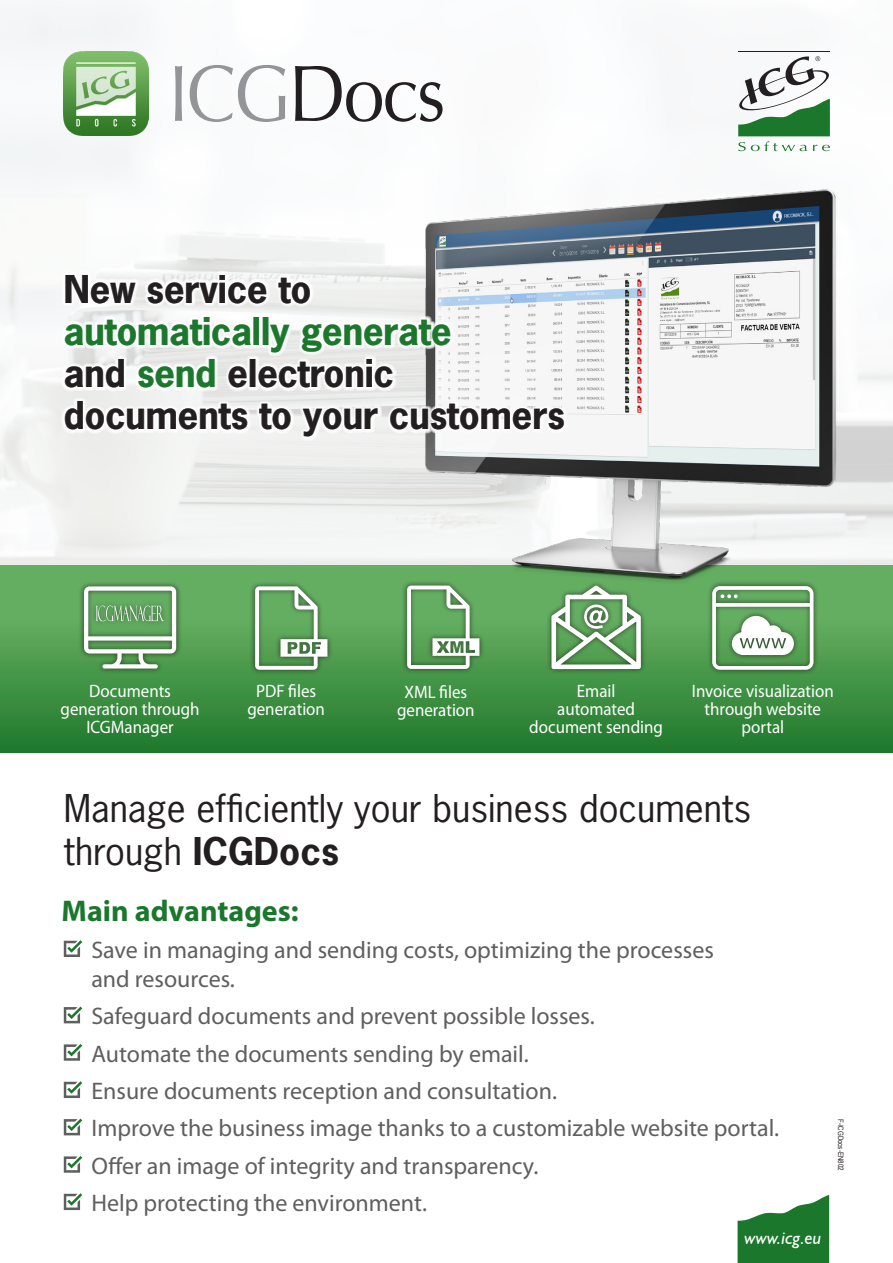
<style>
.page{position:relative;width:893px;height:1263px;background:#fff}
.page>*{position:absolute;margin:0;border:0;box-sizing:border-box;transform-origin:0 0}
.t1{font:700 36px/42px "News Gothic Std";color:#231f20}
.t2{font:36px/43.2px "News Gothic Std";color:#231f20}
.t3{font:700 30px "Myriad Pro";color:#1a772c}
.t4{font:24px/37.3px "Myriad Pro";color:#605e5f}
.t5{font:18px/18px "Myriad Pro";color:#fff;text-align:center;scale:.94 1}
.t6{font:italic 18px "Humanist 521 BT";color:#fff}
.t7{font:7.5px "Arial Narrow";color:#231f20}
.s1{color:#1a772c}
.s2{font-weight:700}
</style>
<div class="page">
<img style="left:0;top:6px;width:893px;height:560px">
<div style="left:0;top:566px;width:893px;height:187px;background:linear-gradient(to bottom,#73b96c,#247c2e)"></div>
<hr style="left:738px;top:51px;width:92px;height:1px;background:#231f20">
<svg style="left:738px;top:56px;width:93px;height:95px"></svg>
<img style="left:64px;top:51px;width:85px;height:85px">
<svg style="left:295px;top:66px;width:148px;height:56px"></svg>
<svg style="left:175px;top:65px;width:110px;height:57px"></svg>
<svg style="left:738px;top:1195px;width:91px;height:68px"></svg>
<img style="left:407px;top:178px;width:441px;height:421px">
<svg style="left:64px;top:940px;width:18px;height:17px"></svg>
<svg style="left:64px;top:1006px;width:18px;height:17px"></svg>
<svg style="left:64px;top:1044px;width:18px;height:17px"></svg>
<svg style="left:64px;top:1081px;width:18px;height:17px"></svg>
<svg style="left:64px;top:1118px;width:18px;height:17px"></svg>
<svg style="left:64px;top:1156px;width:18px;height:17px"></svg>
<svg style="left:64px;top:1193px;width:18px;height:17px"></svg>
<div style="left:707px;top:581px;width:112px;height:95px;background:#231f20;opacity:.75"></div>
<svg style="left:712px;top:586px;width:101px;height:84px"></svg>
<div style="left:546px;top:580px;width:100px;height:94px;background:#231f20;opacity:.75"></div>
<svg style="left:551px;top:585px;width:90px;height:84px"></svg>
<div style="left:402px;top:580px;width:83px;height:94px;background:#231f20;opacity:.75"></div>
<svg style="left:407px;top:585px;width:72px;height:84px"></svg>
<div style="left:250px;top:581px;width:83px;height:94px;background:#231f20;opacity:.75"></div>
<svg style="left:255px;top:586px;width:72px;height:84px"></svg>
<div style="left:79px;top:581px;width:103px;height:93px;background:#231f20;opacity:.75"></div>
<svg style="left:84px;top:586px;width:92px;height:82px"></svg>
<svg style="left:61px;top:271px;width:506px;height:170px;fill:#f6f6f6"></svg>
<h1 class="t1" style="left:64px;top:268px;width:249px">New service to</h1>
<h1 class="t1" style="left:64px;top:310px;width:503px"><span class="s1">automatically generate<br></span>and <span class="s1">send</span> electronic documents to your customers</h1>
<p class="t5" style="left:61px;top:683px;width:149px">Documents generation through<br>ICGManager</p>
<p class="t5" style="left:247px;top:682px;width:84px">PDF files generation</p>
<p class="t5" style="left:397px;top:683px;width:84px">XML files generation</p>
<p class="t5" style="left:529px;top:682px;width:144px">Email<br>automated document sending</p>
<p class="t5" style="left:692px;top:682px;width:153px">Invoice visualization through website portal</p>
<h1 class="t2" style="left:64px;top:786px;width:689px">Manage efficiently your business documents through <span class="s2">ICGDocs</span></h1>
<p class="t3" style="left:62px;top:891px;width:238px">Main advantages:</p>
<p class="t4" style="left:91px;top:936px;width:624px;line-height:28.8px">Save in managing and sending costs, optimizing the processes and resources.</p>
<p class="t4" style="left:91px;top:998px;width:689px">Safeguard documents and prevent possible losses.<br>Automate the documents sending by email.<br>Ensure documents reception and consultation.<br>Improve the business image thanks to a customizable website portal.<br>Offer an image of integrity and transparency.<br>Help protecting the environment.</p>
<p class="t6" style="left:744px;top:1226px;width:79px">www.icg.eu</p>
<p class="t7" style="left:845px;top:1119px;width:53px;rotate:90deg">F-ICGDocs-EN802</p>
</div>
